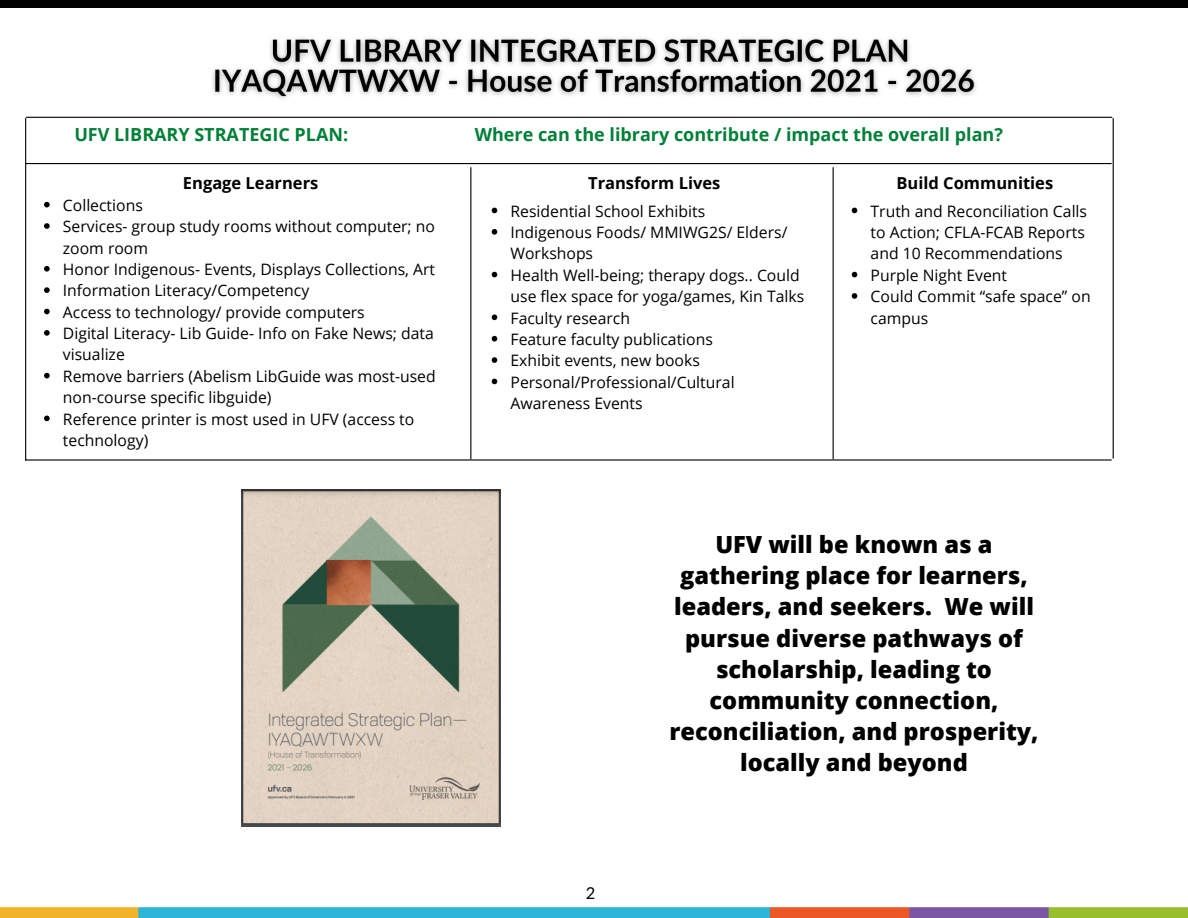
<style>
.page{position:relative;width:1188px;height:918px;background:#fff}
.page>*{position:absolute;margin:0;border:0;box-sizing:border-box;transform-origin:0 0}
.t1{font:800 23.55px/31.2px "Open Sans";color:#000;text-align:center}
.t2{font:700 18px "Open Sans";color:#008037}
.t3{font:700 16.5px "Open Sans";color:#000}
.t4{font:16.5px "Lato";color:#000}
.t5{font:15.75px/21.3px "Open Sans";color:#000}
</style>
<div class="page">
<img style="left:0;top:907px;width:1188px;height:11px">
<div style="left:0;top:0;width:1188px;height:8px;background:#030202"></div>
<img style="left:212px;top:38px;width:765px;height:61px">
<img style="left:241px;top:489px;width:260px;height:338px">
<svg style="left:44px;top:202px;width:6px;height:5px"></svg>
<svg style="left:44px;top:223px;width:6px;height:6px"></svg>
<svg style="left:44px;top:266px;width:6px;height:6px"></svg>
<svg style="left:44px;top:287px;width:6px;height:6px"></svg>
<svg style="left:44px;top:309px;width:6px;height:5px"></svg>
<svg style="left:44px;top:330px;width:6px;height:6px"></svg>
<svg style="left:44px;top:373px;width:6px;height:5px"></svg>
<svg style="left:44px;top:416px;width:6px;height:5px"></svg>
<svg style="left:492px;top:208px;width:5px;height:5px"></svg>
<svg style="left:492px;top:229px;width:5px;height:6px"></svg>
<svg style="left:492px;top:272px;width:5px;height:5px"></svg>
<svg style="left:492px;top:315px;width:5px;height:5px"></svg>
<svg style="left:492px;top:336px;width:5px;height:6px"></svg>
<svg style="left:492px;top:357px;width:5px;height:6px"></svg>
<svg style="left:492px;top:379px;width:5px;height:5px"></svg>
<svg style="left:852px;top:208px;width:5px;height:5px"></svg>
<svg style="left:852px;top:272px;width:5px;height:5px"></svg>
<svg style="left:852px;top:293px;width:5px;height:6px"></svg>
<hr style="left:26px;top:459px;width:1085px;height:2px;background:#000">
<hr style="left:26px;top:117px;width:1086px;height:1px;background:#000">
<hr style="left:25px;top:118px;width:1px;height:342px;background:#000">
<hr style="left:470px;top:168px;width:1px;height:291px;background:#000">
<hr style="left:833px;top:168px;width:1px;height:291px;background:#000">
<hr style="left:26px;top:163px;width:1085px;height:1px;background:#000">
<hr style="left:1113px;top:118px;width:1px;height:340px;background:#000">
<p class="t2" style="left:74px;top:122px;width:275px">UFV LIBRARY STRATEGIC PLAN:</p>
<p class="t2" style="left:475px;top:122px;width:530px">Where can the library contribute / impact the overall plan?</p>
<p class="t3" style="left:183px;top:172px;width:137px">Engage Learners</p>
<p class="t5" style="left:63px;top:194px;width:374px">Collections<br>Services- group study rooms without computer; no zoom room<br>Honor Indigenous- Events, Displays Collections, Art Information Literacy/Competency<br>Access to technology/ provide computers<br>Digital Literacy- Lib Guide- Info on Fake News; data visualize<br>Remove barriers (Abelism LibGuide was most-used non-course specific libguide)<br>Reference printer is most used in UFV (access to technology)</p>
<p class="t3" style="left:588px;top:172px;width:134px">Transform Lives</p>
<p class="t5" style="left:511px;top:200px;width:295px">Residential School Exhibits<br>Indigenous Foods/ MMIWG2S/ Elders/<br>Workshops<br>Health Well-being; therapy dogs.. Could use flex space for yoga/games, Kin Talks<br>Faculty research<br>Feature faculty publications<br>Exhibit events, new books<br>Personal/Professional/Cultural<br>Awareness Events</p>
<p class="t3" style="left:897px;top:172px;width:158px">Build Communities</p>
<p class="t5" style="left:871px;top:200px;width:222px">Truth and Reconciliation Calls to Action; CFLA-FCAB Reports and 10 Recommendations<br>Purple Night Event<br>Could Commit “safe space” on campus</p>
<p class="t4" style="left:586px;top:883px;width:11px">2</p>
<h1 class="t1" style="left:669px;top:528px;width:371px">UFV will be known as a gathering place for learners, leaders, and seekers. We will pursue diverse pathways of scholarship, leading to community connection, reconciliation, and prosperity, locally and beyond</h1>
</div>
